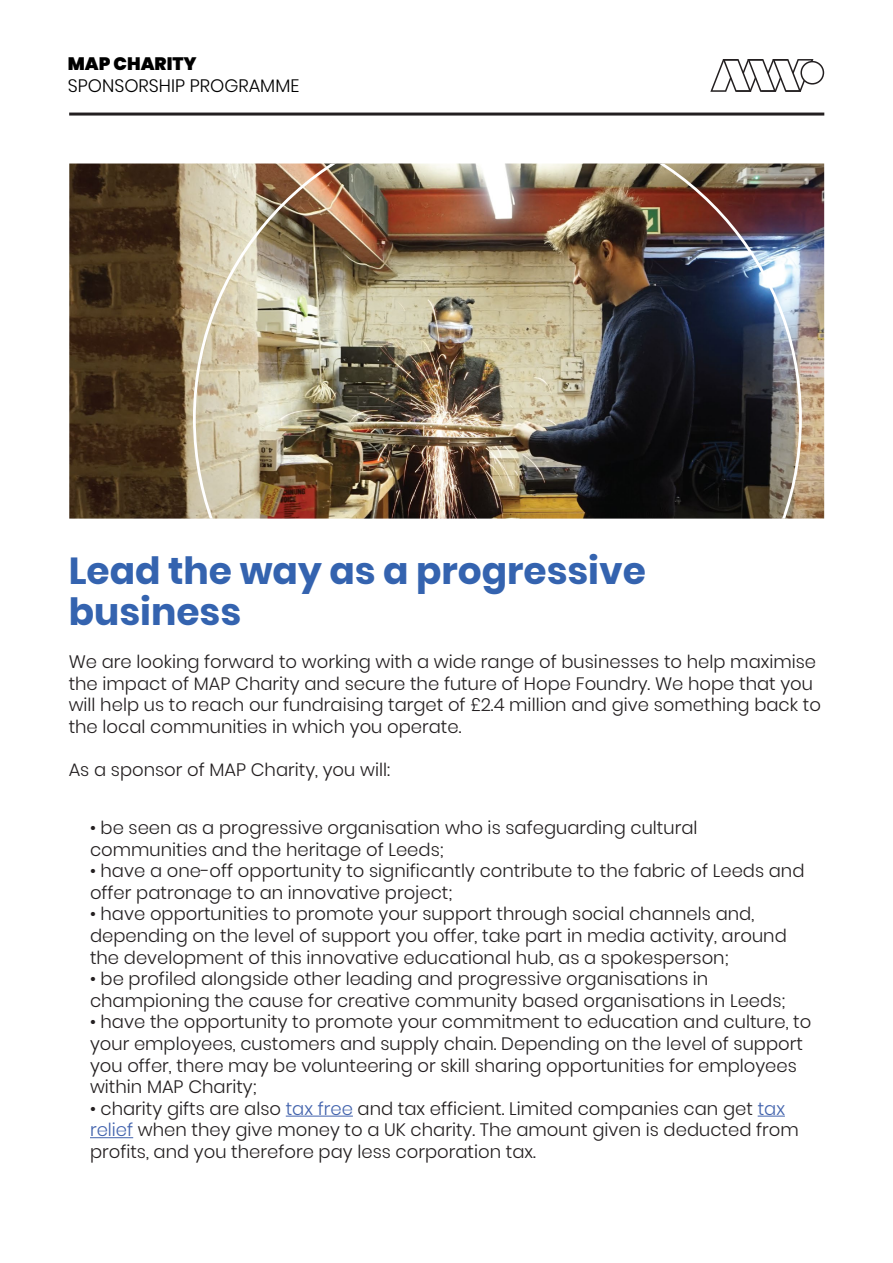
<style>
.page{position:relative;width:893px;height:1263px;background:#fff}
.page>*{position:absolute;margin:0;border:0;box-sizing:border-box;transform-origin:0 0}
.t1{font:700 37.5px/40.5px "Poppins";color:#3463af}
.t2{font:300 18px/21.6px "Poppins";color:#231f20}
.t3{font:300 18px "Poppins";color:#000}
.t4{font:900 18px "Poppins";color:#000}
.s1{color:#4263ad}
</style>
<div class="page">
<hr style="left:286px;top:1116px;width:67px;height:1px;background:#4263ad">
<svg style="left:758px;top:1116px;width:27px;height:1px"></svg>
<hr style="left:90px;top:1137px;width:43px;height:1px;background:#4263ad">
<img style="left:69px;top:164px;width:755px;height:355px">
<img style="left:193px;top:164px;width:609px;height:355px">
<hr style="left:69px;top:113px;width:755px;height:3px;background:#231f20">
<svg style="left:710px;top:59px;width:114px;height:33px"></svg>
<p class="t4" style="left:68px;top:53px;width:130px">MAP CHARITY</p>
<p class="t3" style="left:68px;top:75px;width:233px">SPONSORSHIP PROGRAMME</p>
<h1 class="t1" style="left:69px;top:551px;width:579px">Lead the way as a progressive business</h1>
<p class="t2" style="left:69px;top:651px;width:754px">We are looking forward to working with a wide range of businesses to help maximise the impact of MAP Charity and secure the future of Hope Foundry. We hope that you will help us to reach our fundraising target of £2.4 million and give something back to the local communities in which you operate.</p>
<p class="t2" style="left:69px;top:759px;width:323px">As a sponsor of MAP Charity, you will:</p>
<p class="t2" style="left:90px;top:817px;width:609px">• be seen as a progressive organisation who is safeguarding cultural communities and the heritage of Leeds;</p>
<p class="t2" style="left:90px;top:860px;width:716px">• have a one-off opportunity to significantly contribute to the fabric of Leeds and offer patronage to an innovative project;</p>
<p class="t2" style="left:90px;top:903px;width:698px">• have opportunities to promote your support through social channels and, depending on the level of support you offer, take part in media activity, around the development of this innovative educational hub, as a spokesperson;</p>
<p class="t2" style="left:90px;top:968px;width:697px">• be profiled alongside other leading and progressive organisations in championing the cause for creative community based organisations in Leeds;</p>
<p class="t2" style="left:90px;top:1011px;width:723px">• have the opportunity to promote your commitment to education and culture, to your employees, customers and supply chain. Depending on the level of support you offer, there may be volunteering or skill sharing opportunities for employees within MAP Charity;</p>
<p class="t2" style="left:90px;top:1098px;width:710px">• charity gifts are also <span class="s1">tax free</span> and tax efficient. Limited companies can get <span class="s1">tax relief</span> when they give money to a UK charity. The amount given is deducted from profits, and you therefore pay less corporation tax.</p>
</div>
